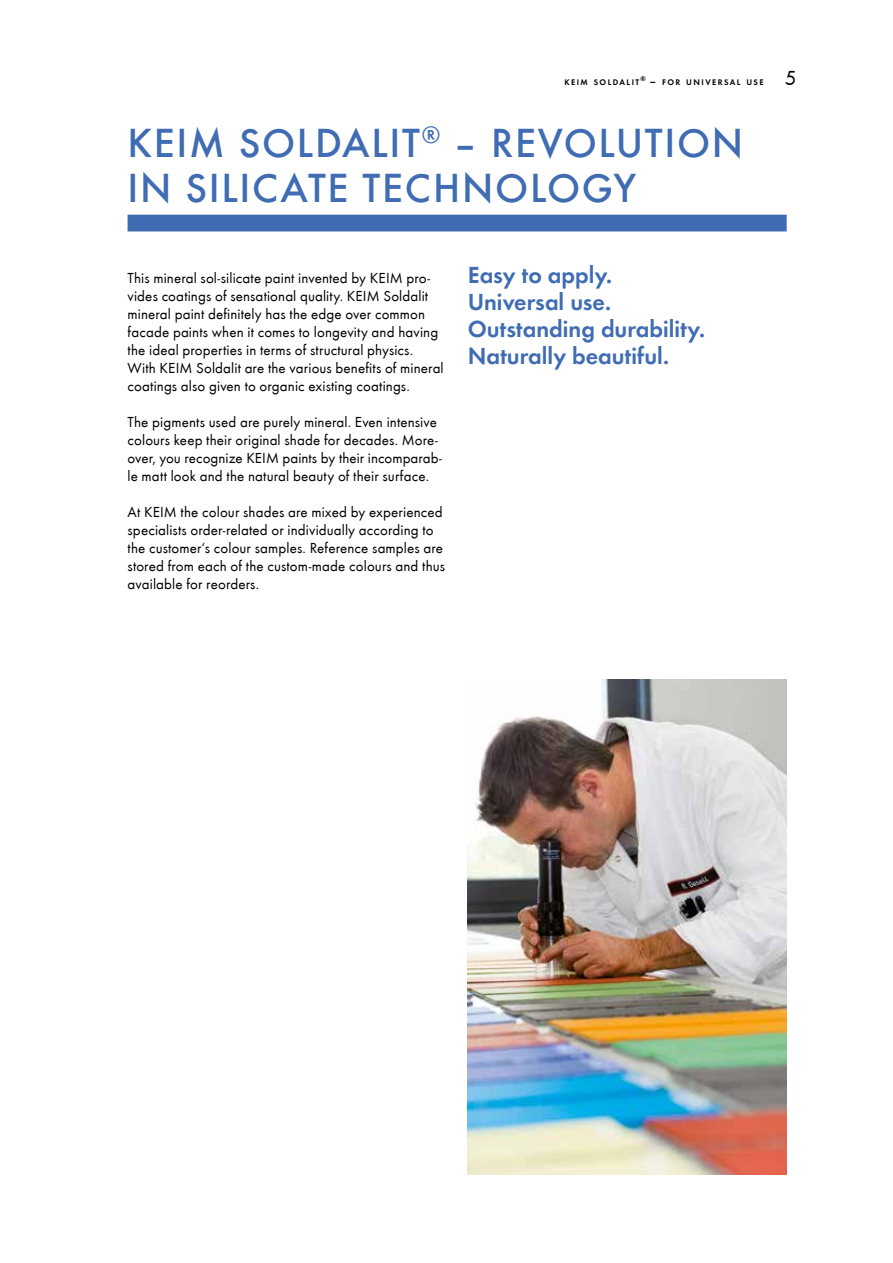
<style>
.page{position:relative;width:893px;height:1263px;background:#fff}
.page>*{position:absolute;margin:0;border:0;box-sizing:border-box;transform-origin:0 0}
.t1{font:500 42px/45px "Futura T";letter-spacing:.04em;color:#3f6cb3}
.t2{font:24px/27px "Futura T Dem";color:#3f6cb3}
.t3{font:21px "Futura T Boo";color:#000}
.t4{font:15px/18px "Futura T Boo";letter-spacing:.005em;color:#000}
.t5{font:8.4px "Futura T Dem";letter-spacing:.17em;color:#000}
.s1{font-size:12px}
</style>
<div class="page">
<div style="left:128px;top:215px;width:659px;height:16px;background:#3f6cb3"></div>
<img style="left:468px;top:679px;width:319px;height:495px">
<p class="t5" style="left:564px;top:77px;width:201px">KEIM SOLDALIT<sup>®</sup> <span class="s1">–</span> FOR UNIVERSAL USE</p>
<h3 class="t3" style="left:785px;top:66px;width:13px">5</h3>
<h1 class="t1" style="left:128px;top:121px;width:617px">KEIM SOLDALIT<sup>®</sup> – REVOLUTION<br>IN SILICATE TECHNOLOGY</h1>
<p class="t4" style="left:128px;top:269px;width:318px">This mineral sol-silicate paint invented by KEIM pro&shy;vides coatings of sensational quality. KEIM Soldalit mineral paint definitely has the edge over common facade paints when it comes to longevity and having the ideal properties in terms of structural physics.<br>With KEIM Soldalit are the various benefits of mineral coatings also given to organic existing coatings.</p>
<p class="t4" style="left:128px;top:413px;width:316px">The pigments used are purely mineral. Even intensive colours keep their original shade for decades. More&shy;over, you recognize KEIM paints by their incomparab&shy;le matt look and the natural beauty of their surface.</p>
<p class="t4" style="left:128px;top:503px;width:319px">At KEIM the colour shades are mixed by experienced specialists order-related or individually according to the customer‘s colour samples. Reference samples are stored from each of the custom-made colours and thus available for reorders.</p>
<h2 class="t2" style="left:468px;top:261px;width:239px">Easy to apply.<br>Universal use.<br>Outstanding durability.<br>Naturally beautiful.</h2>
</div>
